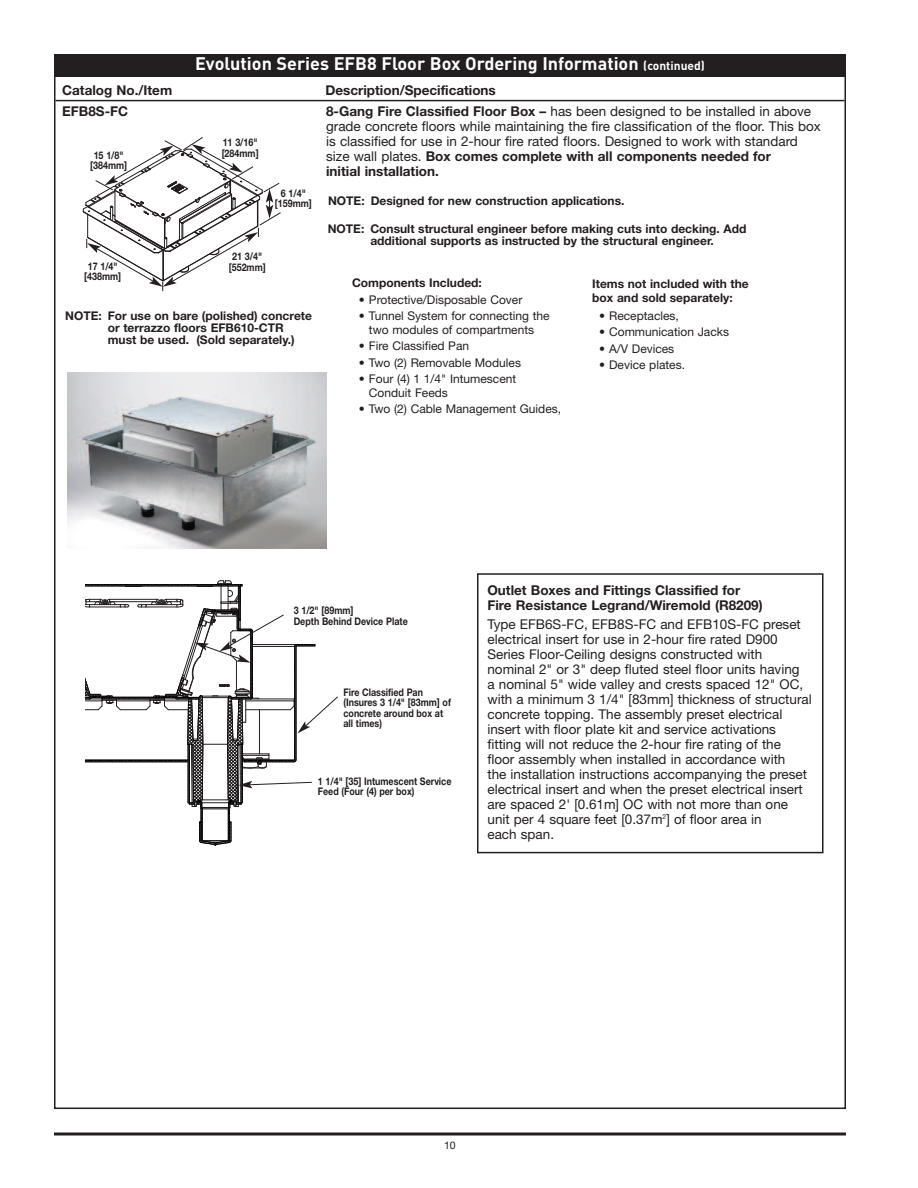
<style>
.page{position:relative;width:918px;height:1188px;background:#fff}
.page>*{position:absolute;margin:0;border:0;box-sizing:border-box;transform-origin:0 0}
.t1{font:700 18px "DIN Pro";color:#fff}
.t2{font:13.5px/15px "Helvetica Neue";color:#231f20}
.t3{font:700 13.5px/15px "Helvetica Neue";color:#231f20}
.t4{font:700 12px/12px "Helvetica Neue";color:#231f20}
.t5{font:12px/13.5px "Helvetica Neue";color:#231f20;text-align:center}
.t6{font:700 10.5px/10.5px "Helvetica Neue";color:#231f20;scale:.85 1}
.t7{font:10.5px "Helvetica Neue";color:#231f20}
.s1{font-size:12px}
.s2{font-weight:700}
</style>
<div class="page">
<svg style="left:54px;top:1132px;width:792px;height:4px;background:#595657"></svg>
<hr style="left:56px;top:100px;width:788px;height:1px;background:#231f20">
<div style="left:54px;top:54px;width:792px;height:23px;background:#231f20"></div>
<svg style="left:83px;top:137px;width:198px;height:154px"></svg>
<div style="left:477px;top:573px;width:347px;height:280px;border:2px solid #231f20"></div>
<svg style="left:86px;top:580px;width:252px;height:266px"></svg>
<img style="left:68px;top:373px;width:259px;height:175px">
<h1 class="t1" style="left:195px;top:57px;width:511px">Evolution Series EFB8 Floor Box Ordering Information <span class="s1">(continued)</span></h1>
<p class="t3" style="left:62px;top:84px;width:112px">Catalog No./Item</p>
<p class="t3" style="left:325px;top:84px;width:172px">Description/Specifications</p>
<p class="t3" style="left:62px;top:105px;width:68px">EFB8S-FC</p>
<p class="t2" style="left:326px;top:105px;width:496px"><span class="s2">8-Gang Fire Classified Floor Box –</span> has been designed to be installed in above grade concrete floors while maintaining the fire classification of the floor. This box is classified for use in 2-hour fire rated floors. Designed to work with standard size wall plates. <span class="s2">Box comes complete with all components needed for<br>initial installation.</span></p>
<p class="t6" style="left:223px;top:138px;width:43px">11 3/16"</p>
<p class="t6" style="left:94px;top:151px;width:37px">15 1/8"</p>
<p class="t6" style="left:222px;top:149px;width:45px">[284mm]</p>
<p class="t6" style="left:90px;top:161px;width:45px">[384mm]</p>
<p class="t6" style="left:275px;top:189px;width:45px;text-align:center">6 1/4" [159mm]</p>
<p class="t6" style="left:232px;top:252px;width:37px">21 3/4"</p>
<p class="t6" style="left:88px;top:262px;width:37px">17 1/4"</p>
<p class="t6" style="left:229px;top:263px;width:45px">[552mm]</p>
<p class="t6" style="left:84px;top:272px;width:45px">[438mm]</p>
<p class="t4" style="left:108px;top:311px;width:206px;text-indent:-43px">NOTE: For use on bare (polished) concrete or terrazzo floors EFB610-CTR must be used. (Sold separately.)</p>
<p class="t4" style="left:328px;top:196px;width:298px">NOTE: Designed for new construction applications.</p>
<p class="t4" style="left:370px;top:224px;width:378px;text-indent:-43px">NOTE: Consult structural engineer before making cuts into decking. Add additional supports as instructed by the structural engineer.</p>
<p class="t4" style="left:352px;top:278px;width:131px">Components Included:</p>
<p class="t5" style="left:359px;top:294px;width:165px">• Protective/Disposable Cover</p>
<p class="t5" style="left:359px;top:310px;width:192px">• Tunnel System for connecting the two modules of compartments</p>
<p class="t5" style="left:359px;top:340px;width:112px">• Fire Classified Pan</p>
<p class="t5" style="left:359px;top:357px;width:164px">• Two (2) Removable Modules</p>
<p class="t5" style="left:369px;top:373px;width:149px;text-align:left;text-indent:-10px">• Four (4) 1 1/4" Intumescent<br>Conduit Feeds</p>
<p class="t5" style="left:359px;top:403px;width:204px">• Two (2) Cable Management Guides,</p>
<p class="t4" style="left:592px;top:278px;width:158px;line-height:13.5px">Items not included with the box and sold separately:</p>
<p class="t5" style="left:599px;top:310px;width:81px">• Receptacles,</p>
<p class="t5" style="left:599px;top:326px;width:131px">• Communication Jacks</p>
<p class="t5" style="left:599px;top:343px;width:77px">• A/V Devices</p>
<p class="t5" style="left:599px;top:359px;width:87px">• Device plates.</p>
<p class="t6" style="left:294px;top:606px;width:136px">3 1/2" [89mm]<br>Depth Behind Device Plate</p>
<p class="t6" style="left:343px;top:687px;width:128px">Fire Classified Pan (Insures 3 1/4" [83mm] of concrete around box at all times)</p>
<p class="t6" style="left:318px;top:777px;width:159px">1 1/4" [35] Intumescent Service<br>Feed (Four (4) per box)</p>
<p class="t3" style="left:487px;top:583px;width:277px">Outlet Boxes and Fittings Classified for<br>Fire Resistance Legrand/Wiremold (R8209)</p>
<p class="t2" style="left:487px;top:618px;width:326px">Type EFB6S-FC, EFB8S-FC and EFB10S-FC preset electrical insert for use in 2-hour fire rated D900<br>Series Floor-Ceiling designs constructed with nominal 2" or 3" deep fluted steel floor units having<br>a nominal 5" wide valley and crests spaced 12" OC, with a minimum 3 1/4" [83mm] thickness of structural concrete topping. The assembly preset electrical insert with floor plate kit and service activations fitting will not reduce the 2-hour fire rating of the<br>floor assembly when installed in accordance with<br>the installation instructions accompanying the preset electrical insert and when the preset electrical insert are spaced 2' [0.61m] OC with not more than one unit per 4 square feet [0.37m<sup>2</sup>] of floor area in<br>each span.</p>
<p class="t7" style="left:444px;top:1141px;width:13px">10</p>
</div>
